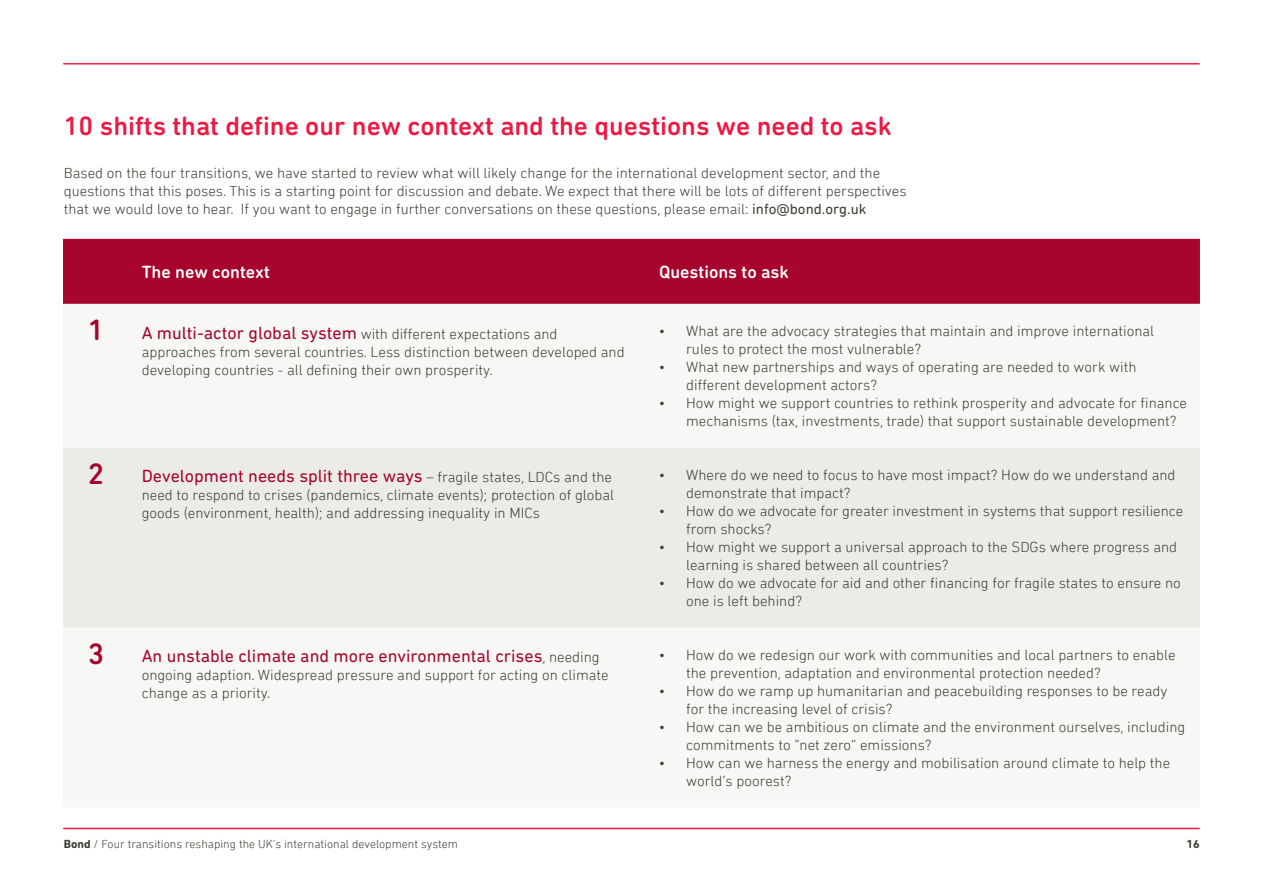
<style>
.page{position:relative;width:1263px;height:893px;background:#fff}
.page>*{position:absolute;margin:0;border:0;box-sizing:border-box;transform-origin:0 0}
.t1{font:500 27px "DIN Next Rounded LT Pro";color:#ed1943}
.t2{font:18px "DIN Next Rounded LT Pro";color:#a7052b}
.t3{font:500 18px "DIN Next Rounded LT Pro";color:#fff}
.t4{font:300 15px/18px "DIN Next Rounded LT Pro";color:#3e3c32}
.t5{font:300 12px "DIN Next Rounded LT Pro";color:#3e3c32}
.t6{font:700 12px "DIN Next Rounded LT Pro";color:#3e3c32}
.s1{font-weight:400}
.s2{font-weight:500;font-size:30px;color:#a7052b}
.s3{font-weight:400;font-size:18px;color:#a7052b}
.s4{font-weight:500;font-size:30px}
.s5{font-weight:300;font-size:15px;color:#3e3c32}
.s6{font-weight:700}
</style>
<div class="page">
<hr style="left:64px;top:828px;width:1135px;height:1px;background:#ed1943">
<hr style="left:64px;top:63px;width:1135px;height:2px;background:#ed1943">
<div style="left:63px;top:239px;width:1137px;height:65px;background:#a7052b"></div>
<div style="left:63px;top:448px;width:1137px;height:179px;background:#ecece7"></div>
<h1 class="t1" style="left:64px;top:115px;width:829px">10 shifts that define our new context and the questions we need to ask</h1>
<p class="t4" style="left:64px;top:164px;width:844px">Based on the four transitions, we have started to review what will likely change for the international development sector, and the questions that this poses. This is a starting point for discussion and debate. We expect that there will be lots of different perspectives that we would love to hear. If you want to engage in further conversations on these questions, please email: <span class="s1">info@bond.org.uk</span></p>
<p class="t3" style="left:142px;top:265px;width:130px">The new context</p>
<p class="t3" style="left:659px;top:265px;width:131px">Questions to ask</p>
<p class="t4" style="left:142px;top:324px;width:484px;text-indent:-54px"><span class="s2">1</span> <span class="s3">A multi-actor global system</span> with different expectations and approaches from several countries. Less distinction between developed and developing countries - all defining their own prosperity.</p>
<p class="t4" style="left:686px;top:324px;width:469px;text-indent:-27px">• What are the advocacy strategies that maintain and improve international rules to protect the most vulnerable?</p>
<p class="t4" style="left:686px;top:360px;width:452px;text-indent:-27px">• What new partnerships and ways of operating are needed to work with different development actors?</p>
<p class="t4" style="left:686px;top:396px;width:502px;text-indent:-27px">• How might we support countries to rethink prosperity and advocate for finance mechanisms (tax, investments, trade) that support sustainable development?</p>
<p class="t2" style="left:88px;top:469px;width:526px"><span class="s4">2</span> Development needs split three ways <span class="s5">– fragile states, LDCs and the</span></p>
<p class="t4" style="left:142px;top:486px;width:474px">need to respond to crises (pandemics, climate events); protection of global goods (environment, health); and addressing inequality in MICs</p>
<p class="t2" style="left:88px;top:649px;width:513px"><span class="s4">3</span> An unstable climate and more environmental crises<span class="s5">, needing</span></p>
<p class="t4" style="left:142px;top:666px;width:468px">ongoing adaption. Widespread pressure and support for acting on climate change as a priority.</p>
<p class="t5" style="left:64px;top:837px;width:396px"><span class="s6">Bond</span> / Four transitions reshaping the UK’s international development system</p>
<p class="t4" style="left:686px;top:467px;width:491px;text-indent:-27px">• Where do we need to focus to have most impact? How do we understand and demonstrate that impact?</p>
<p class="t4" style="left:686px;top:503px;width:499px;text-indent:-27px">• How do we advocate for greater investment in systems that support resilience from shocks?</p>
<p class="t4" style="left:686px;top:539px;width:493px;text-indent:-27px">• How might we support a universal approach to the SDGs where progress and learning is shared between all countries?</p>
<p class="t4" style="left:686px;top:575px;width:496px;text-indent:-27px">• How do we advocate for aid and other financing for fragile states to ensure no one is left behind?</p>
<p class="t4" style="left:686px;top:647px;width:491px;text-indent:-27px">• How do we redesign our work with communities and local partners to enable the prevention, adaptation and environmental protection needed?</p>
<p class="t4" style="left:686px;top:683px;width:483px;text-indent:-27px">• How do we ramp up humanitarian and peacebuilding responses to be ready for the increasing level of crisis?</p>
<p class="t4" style="left:686px;top:719px;width:501px;text-indent:-27px">• How can we be ambitious on climate and the environment ourselves, including commitments to “net zero” emissions?</p>
<p class="t4" style="left:686px;top:755px;width:486px;text-indent:-27px">• How can we harness the energy and mobilisation around climate to help the world’s poorest?</p>
<p class="t6" style="left:1186px;top:836px;width:15px">16</p>
</div>
